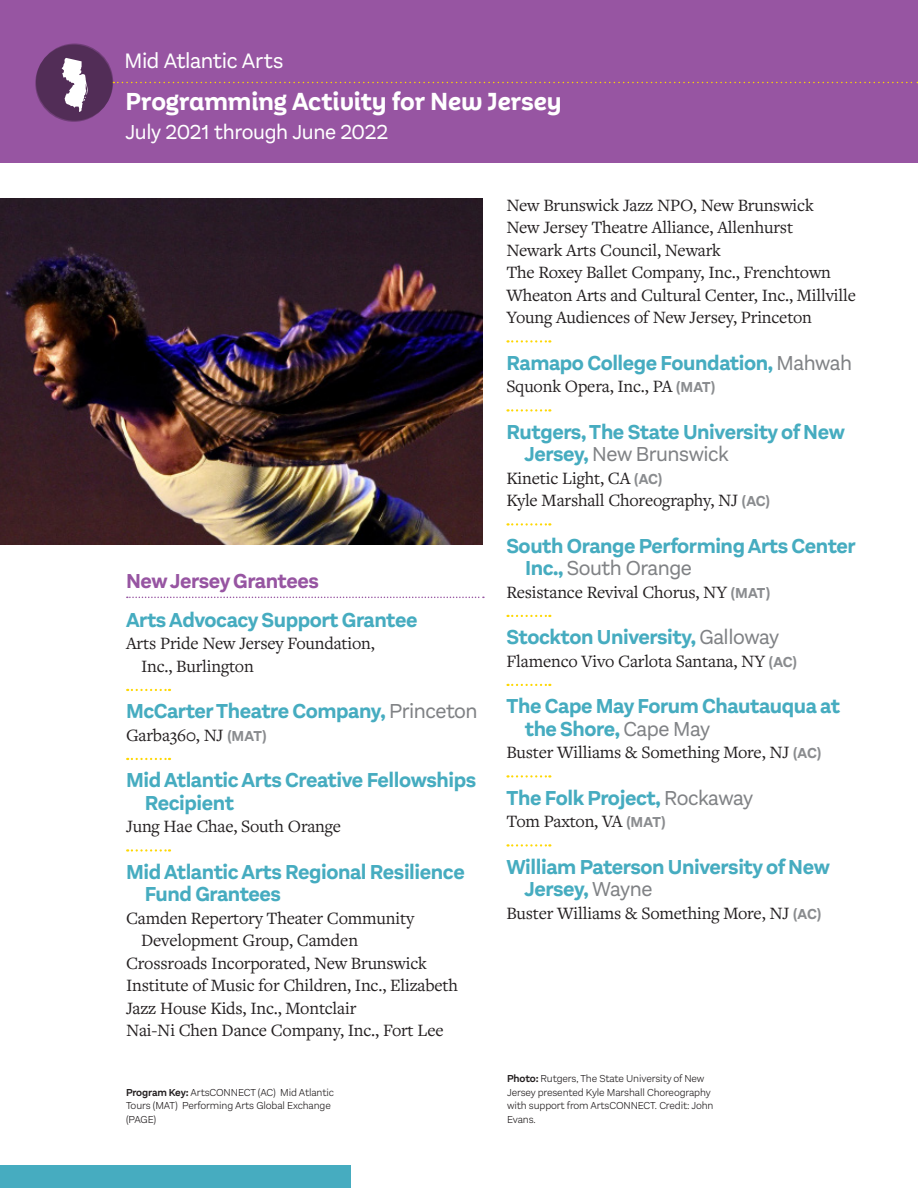
<style>
.page{position:relative;width:918px;height:1188px;background:#fff}
.page>*{position:absolute;margin:0;border:0;box-sizing:border-box;transform-origin:0 0}
.Pg2_Head_1{font:700 25.5px "Aestetico Informal";letter-spacing:-.005em;color:#fff}
.Pg2_MAA{font:21.75px "Aestetico";letter-spacing:-.015em;color:#fff}
.Grantee_names_w_rule{font:700 21px/22.5px "Aestetico";letter-spacing:-.02em;color:#46acc0}
.Grantee_names_no_rul{font:700 21px "Aestetico";letter-spacing:-.02em;color:#46acc0}
.Pg2_Head_1-2{font:21px "Aestetico";letter-spacing:-.02em;color:#fff}
.Pg2_Subhead{font:700 21px "Aestetico";letter-spacing:-.02em;color:#9755a2}
.Grantee_text{font:18px/22.5px "Freight Text Pro";letter-spacing:-.01em;color:#231f20}
.Grantee_names_w_rule-2{font:18px "Freight Text Pro";letter-spacing:-.015em;color:#231f20}
.Caption_BK{font:300 10.5px/13.5px "Aestetico";letter-spacing:-.01em;color:#231f20}
.s1{font-weight:400;color:#808285}
.s2{font-family:"Aestetico";font-weight:700;font-size:15px;color:#8a8c8f}
.s3{font-weight:600}
</style>
<div class="page">
<div style="left:0;top:0;width:918px;height:163px;background:#9755a2"></div>
<svg style="left:113px;top:82px;width:805px;height:1px"></svg>
<div style="left:0;top:1166px;width:351px;height:22px;background:#46acc0"></div>
<svg style="left:36px;top:43px;width:77px;height:78px"></svg>
<svg style="left:127px;top:597px;width:357px;height:1px"></svg>
<svg style="left:127px;top:689px;width:43px;height:2px"></svg>
<svg style="left:127px;top:758px;width:43px;height:2px"></svg>
<svg style="left:127px;top:849px;width:43px;height:3px"></svg>
<img style="left:0;top:198px;width:483px;height:346px">
<svg style="left:508px;top:340px;width:42px;height:3px"></svg>
<svg style="left:508px;top:409px;width:42px;height:3px"></svg>
<svg style="left:508px;top:523px;width:42px;height:3px"></svg>
<svg style="left:508px;top:615px;width:42px;height:2px"></svg>
<svg style="left:508px;top:684px;width:42px;height:2px"></svg>
<svg style="left:508px;top:775px;width:42px;height:3px"></svg>
<svg style="left:508px;top:844px;width:42px;height:3px"></svg>
<div style="left:35px;top:45px;width:77px;height:77px;background:#522d57;border-radius:50%"></div>
<svg style="left:62px;top:58px;width:26px;height:54px"></svg>
<p class="Pg2_MAA" style="left:124px;top:49px;width:160px">Mid Atlantic Arts</p>
<p class="Pg2_Head_1" style="left:125px;top:86px;width:438px">Programming Activity for New Jersey</p>
<p class="Pg2_Head_1-2" style="left:125px;top:120px;width:264px">July 2021 through June 2022</p>
<p class="Pg2_Subhead" style="left:126px;top:568px;width:194px">New Jersey Grantees</p>
<p class="Grantee_names_no_rul" style="left:126px;top:607px;width:293px">Arts Advocacy Support Grantee</p>
<p class="Grantee_text" style="left:141px;top:631px;width:235px;text-indent:-15px">Arts Pride New Jersey Foundation,<br>Inc., Burlington</p>
<p class="Grantee_names_w_rule" style="left:126px;top:700px;width:353px">McCarter Theatre Company, <span class="s1">Princeton</span></p>
<p class="Grantee_text" style="left:126px;top:723px;width:142px">Garba360, NJ <span class="s2">(MAT)</span></p>
<p class="Grantee_names_w_rule" style="left:145px;top:769px;width:333px;text-indent:-19px">Mid Atlantic Arts Creative Fellowships<br>Recipient</p>
<p class="Grantee_text" style="left:126px;top:814px;width:217px">Jung Hae Chae, South Orange</p>
<p class="Grantee_names_w_rule" style="left:145px;top:861px;width:322px;text-indent:-19px">Mid Atlantic Arts Regional Resilience<br>Fund Grantees</p>
<p class="Grantee_text" style="left:141px;top:906px;width:275px;text-indent:-15px">Camden Repertory Theater Community<br>Development Group, Camden</p>
<p class="Grantee_text" style="left:126px;top:951px;width:302px">Crossroads Incorporated, New Brunswick</p>
<p class="Grantee_text" style="left:126px;top:973px;width:333px">Institute of Music for Children, Inc., Elizabeth</p>
<p class="Grantee_text" style="left:126px;top:996px;width:232px">Jazz House Kids, Inc., Montclair</p>
<p class="Grantee_text" style="left:126px;top:1018px;width:319px">Nai-Ni Chen Dance Company, Inc., Fort Lee</p>
<p class="Caption_BK" style="left:126px;top:1085px;width:210px"><span class="s3">Program Key:</span> ArtsCONNECT (AC) Mid Atlantic<br>Tours (MAT) Performing Arts Global Exchange (PAGE)</p>
<p class="Grantee_text" style="left:506px;top:193px;width:309px">New Brunswick Jazz NPO, New Brunswick</p>
<p class="Grantee_text" style="left:506px;top:215px;width:288px">New Jersey Theatre Alliance, Allenhurst</p>
<p class="Grantee_text" style="left:506px;top:238px;width:216px">Newark Arts Council, Newark</p>
<p class="Grantee_text" style="left:506px;top:260px;width:326px">The Roxey Ballet Company, Inc., Frenchtown</p>
<p class="Grantee_text" style="left:506px;top:283px;width:351px">Wheaton Arts and Cultural Center, Inc., Millville</p>
<p class="Grantee_text" style="left:506px;top:305px;width:307px">Young Audiences of New Jersey, Princeton</p>
<p class="Grantee_names_w_rule" style="left:506px;top:352px;width:347px">Ramapo College Foundation, <span class="s1">Mahwah</span></p>
<p class="Grantee_text" style="left:506px;top:374px;width:210px">Squonk Opera, Inc., PA <span class="s2">(MAT)</span></p>
<p class="Grantee_names_w_rule" style="left:525px;top:421px;width:322px;text-indent:-18px">Rutgers, The State University of New<br>Jersey, <span class="s1">New Brunswick</span></p>
<p class="Grantee_text" style="left:506px;top:466px;width:157px">Kinetic Light, CA <span class="s2">(AC)</span></p>
<p class="Grantee_text" style="left:506px;top:488px;width:265px">Kyle Marshall Choreography, NJ <span class="s2">(AC)</span></p>
<p class="Grantee_names_w_rule" style="left:525px;top:535px;width:332px;text-indent:-19px">South Orange Performing Arts Center<br>Inc., <span class="s1">South Orange</span></p>
<p class="Grantee_text" style="left:506px;top:580px;width:265px">Resistance Revival Chorus, NY <span class="s2">(MAT)</span></p>
<p class="Grantee_names_w_rule" style="left:506px;top:626px;width:274px">Stockton University, <span class="s1">Galloway</span></p>
<p class="Grantee_text" style="left:506px;top:649px;width:292px">Flamenco Vivo Carlota Santana, NY <span class="s2">(AC)</span></p>
<p class="Grantee_names_w_rule" style="left:525px;top:695px;width:317px;text-indent:-18px">The Cape May Forum Chautauqua at the Shore, <span class="s1">Cape May</span></p>
<p class="Grantee_text" style="left:506px;top:740px;width:316px">Buster Williams &amp; Something More, NJ <span class="s2">(AC)</span></p>
<p class="Grantee_names_w_rule" style="left:506px;top:787px;width:248px">The Folk Project, <span class="s1">Rockaway</span></p>
<p class="Grantee_names_w_rule-2" style="left:506px;top:809px;width:161px">Tom Paxton, VA <span class="s2">(MAT)</span></p>
<p class="Grantee_names_w_rule" style="left:525px;top:856px;width:307px;text-indent:-18px">William Paterson University of New<br>Jersey, <span class="s1">Wayne</span></p>
<p class="Grantee_text" style="left:506px;top:901px;width:316px">Buster Williams &amp; Something More, NJ <span class="s2">(AC)</span></p>
<p class="Caption_BK" style="left:507px;top:1072px;width:208px"><span class="s3">Photo:</span> Rutgers, The State University of New Jersey presented Kyle Marshall Choreography with support from ArtsCONNECT. Credit: John Evans.</p>
</div>
